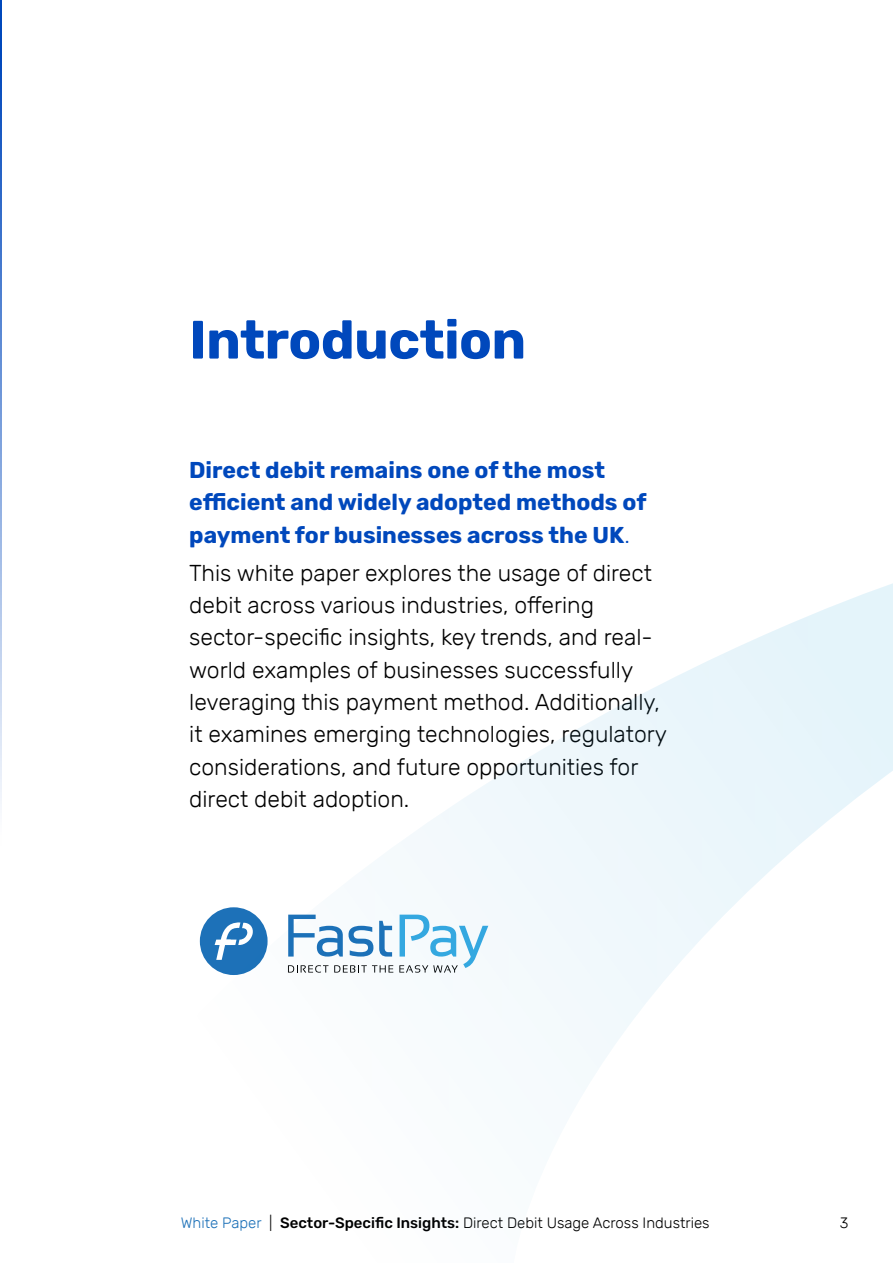
<style>
.page{position:relative;width:893px;height:1263px;background:#fff}
.page>*{position:absolute;margin:0;border:0;box-sizing:border-box;transform-origin:0 0}
.t1{font:700 54px "Rubik";letter-spacing:-.01em;color:#0048bc}
.t2{font:300 22.95px/32.2px "Rubik";color:#000}
.t3{font:700 22.95px/32.2px "Rubik";color:#0048bc}
.t4{font:300 15px "Rubik";color:#000}
.s1{font-weight:300}
.s2{color:#1d71b8}
.s3{font-weight:500}
</style>
<div class="page">
<hr style="left:0;top:0;width:2px;height:846px;background:#0048bc">
<svg style="left:199px;top:583px;width:694px;height:509px"></svg>
<svg style="left:0;top:685px;width:1px;height:161px"></svg>
<h1 class="t1" style="left:189px;top:308px;width:338px">Introduction</h1>
<p class="t3" style="left:189px;top:454px;width:459px">Direct debit remains one of the most efficient and widely adopted methods of payment for businesses across the UK<span class="s1">.</span></p>
<p class="t2" style="left:189px;top:557px;width:479px">This white paper explores the usage of direct debit across various industries, offering sector-specific insights, key trends, and real&shy;world examples of businesses successfully leveraging this payment method. Additionally, it examines emerging technologies, regulatory considerations, and future opportunities for direct debit adoption.</p>
<p class="t4" style="left:181px;top:1214px;width:530px"><span class="s2">White Paper</span> | <span class="s3">Sector-Specific Insights:</span> Direct Debit Usage Across Industries</p>
<p class="t4" style="left:840px;top:1214px;width:10px">3</p>
</div>
